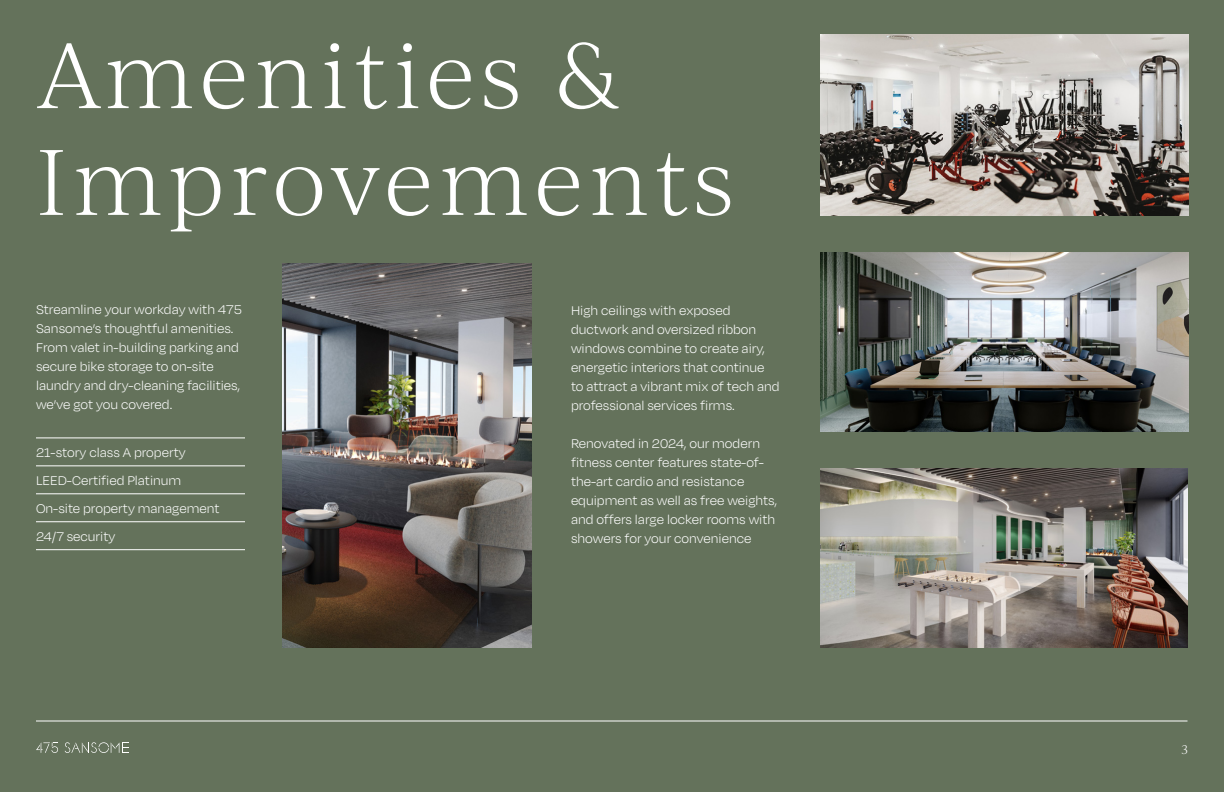
<style>
.page{position:relative;width:1224px;height:792px;background:#64725b}
.page>*{position:absolute;margin:0;border:0;box-sizing:border-box;transform-origin:0 0}
.t1{font:300 89px/106.8px "Ivy Journal";letter-spacing:.05em;color:#fff}
.t2{font:300 14.5px/19px "Degular";color:#fff}
.t3{font:300 12px "Ivy Journal";color:#fff}
</style>
<div class="page">
<hr style="left:36px;top:721px;width:1152px;height:1px;background:#fff">
<svg style="left:36px;top:742px;width:22px;height:11px"></svg>
<svg style="left:65px;top:742px;width:63px;height:11px"></svg>
<hr style="left:36px;top:438px;width:209px;height:1px;background:#fff">
<hr style="left:36px;top:466px;width:209px;height:1px;background:#fff">
<hr style="left:36px;top:494px;width:209px;height:1px;background:#fff">
<hr style="left:36px;top:521px;width:209px;height:1px;background:#fff">
<hr style="left:36px;top:549px;width:209px;height:1px;background:#fff">
<img style="left:821px;top:35px;width:367px;height:181px">
<img style="left:821px;top:252px;width:367px;height:180px">
<img style="left:282px;top:263px;width:250px;height:385px">
<img style="left:820px;top:468px;width:367px;height:180px">
<h1 class="t1" style="left:36px;top:18px;width:699px">Amenities &amp;<br>Improvements</h1>
<p class="t2" style="left:36px;top:299px;width:207px">Streamline your workday with 475<br>Sansome’s thoughtful amenities.<br>From valet in-building parking and secure bike storage to on-site laundry and dry-cleaning facilities, we’ve got you covered.</p>
<p class="t2" style="left:36px;top:438px;width:185px;line-height:27.9px">21-story class A property<br>LEED-Certified Platinum<br>On-site property management<br>24/7 security</p>
<p class="t2" style="left:571px;top:433px;width:208px">Renovated in 2024, our modern fitness center features state-of&shy;the-art cardio and resistance equipment as well as free weights, and offers large locker rooms with showers for your convenience</p>
<p class="t2" style="left:571px;top:300px;width:210px">High ceilings with exposed ductwork and oversized ribbon windows combine to create airy, energetic interiors that continue to attract a vibrant mix of tech and professional services firms.</p>
<p class="t3" style="left:1182px;top:741px;width:8px">3</p>
</div>
